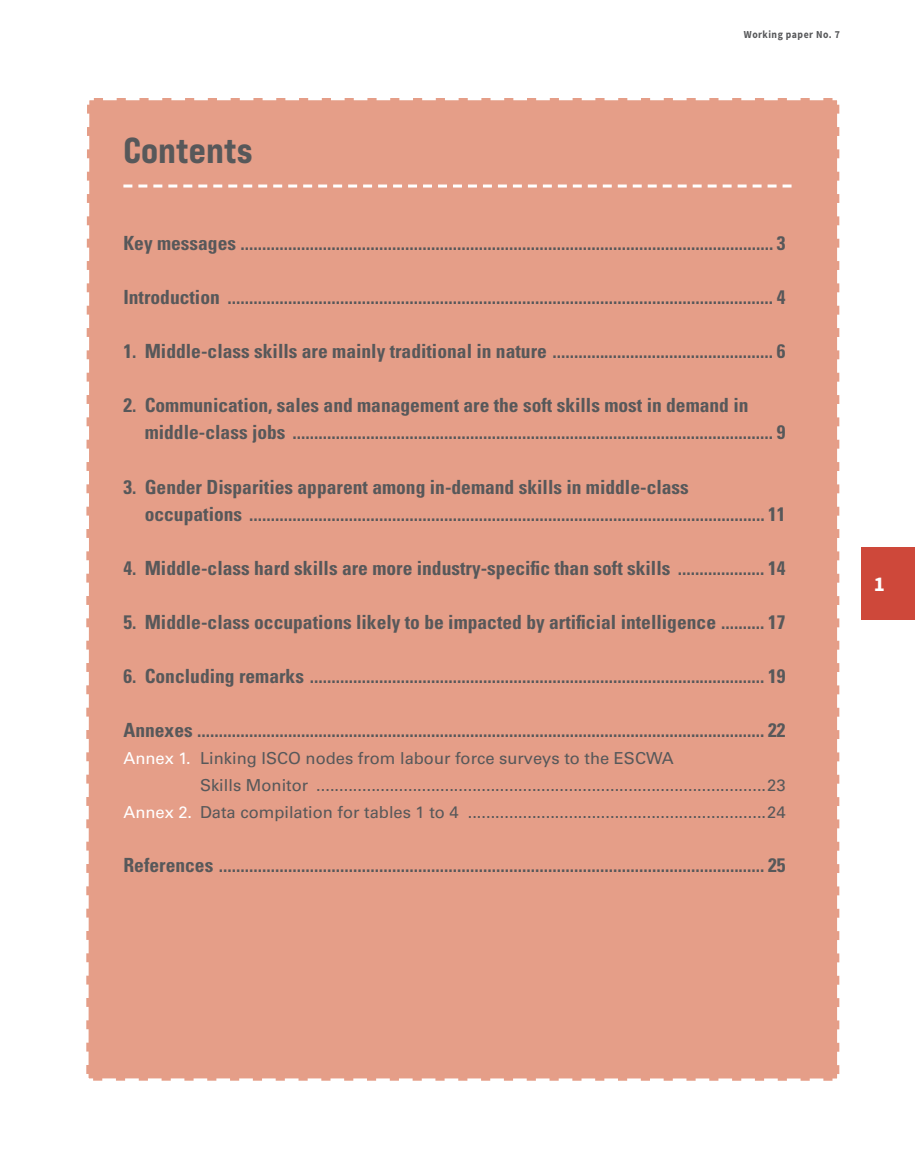
<style>
.page{position:relative;width:915px;height:1166px;background:#fff}
.page>*{position:absolute;margin:0;border:0;box-sizing:border-box;transform-origin:0 0}
.Body_tittle_underlin{font:800 expanded 36px "Bebas Neue Pro";color:#57585a}
.t1{font:700 21px "Source Sans Pro";color:#fff}
.Body_Text{font:700 condensed 19.5px/27px "Univers LT Std";color:#57585a}
.t2{font:16.5px/27px "Univers LT Std";color:#57585a}
.t3{font:700 10.8px "Source Sans Pro";letter-spacing:.05em;color:#57585a;scale:.91 1}
.s1{color:#fff}
</style>
<div class="page">
<div style="left:860px;top:546px;width:54px;height:73px;background:#ce483a"></div>
<div style="left:86px;top:98px;width:754px;height:983px;background:#e59e88"></div>
<svg style="left:123px;top:184px;width:668px;height:3px"></svg>
<p class="t3" style="left:743px;top:27px;width:107px">Working paper No. 7</p>
<p class="Body_tittle_underlin" style="left:123px;top:128px;width:131px">Contents</p>
<p class="Body_Text" style="left:123px;top:230px;width:663px">Key messages ........................................................................................................................... 3</p>
<p class="Body_Text" style="left:123px;top:284px;width:663px">Introduction .............................................................................................................................. 4</p>
<p class="Body_Text" style="left:123px;top:338px;width:663px">1. Middle-class skills are mainly traditional in nature ................................................... 6</p>
<p class="Body_Text" style="left:145px;top:392px;width:642px;text-indent:-21px">2. Communication, sales and management are the soft skills most in demand in middle-class jobs ............................................................................................................... 9</p>
<p class="Body_Text" style="left:145px;top:473px;width:642px;text-indent:-21px">3. Gender Disparities apparent among in-demand skills in middle-class occupations ....................................................................................................................... 11</p>
<p class="Body_Text" style="left:123px;top:554px;width:663px">4. Middle-class hard skills are more industry-specific than soft skills .................... 14</p>
<p class="Body_Text" style="left:123px;top:608px;width:663px">5. Middle-class occupations likely to be impacted by artificial intelligence .......... 17</p>
<p class="Body_Text" style="left:123px;top:662px;width:663px">6. Concluding remarks ......................................................................................................... 19</p>
<p class="Body_Text" style="left:123px;top:716px;width:663px">Annexes ................................................................................................................................... 22</p>
<p class="t2" style="left:200px;top:744px;width:586px;text-indent:-77px"><span class="s1">Annex 1.</span> Linking ISCO nodes from labour force surveys to the ESCWA<br>Skills Monitor ..................................................................................................23</p>
<p class="t2" style="left:123px;top:798px;width:663px"><span class="s1">Annex 2.</span> Data compilation for tables 1 to 4 .................................................................24</p>
<p class="Body_Text" style="left:123px;top:851px;width:663px">References .............................................................................................................................. 25</p>
<p class="t1" style="left:873px;top:570px;width:13px">1</p>
</div>
